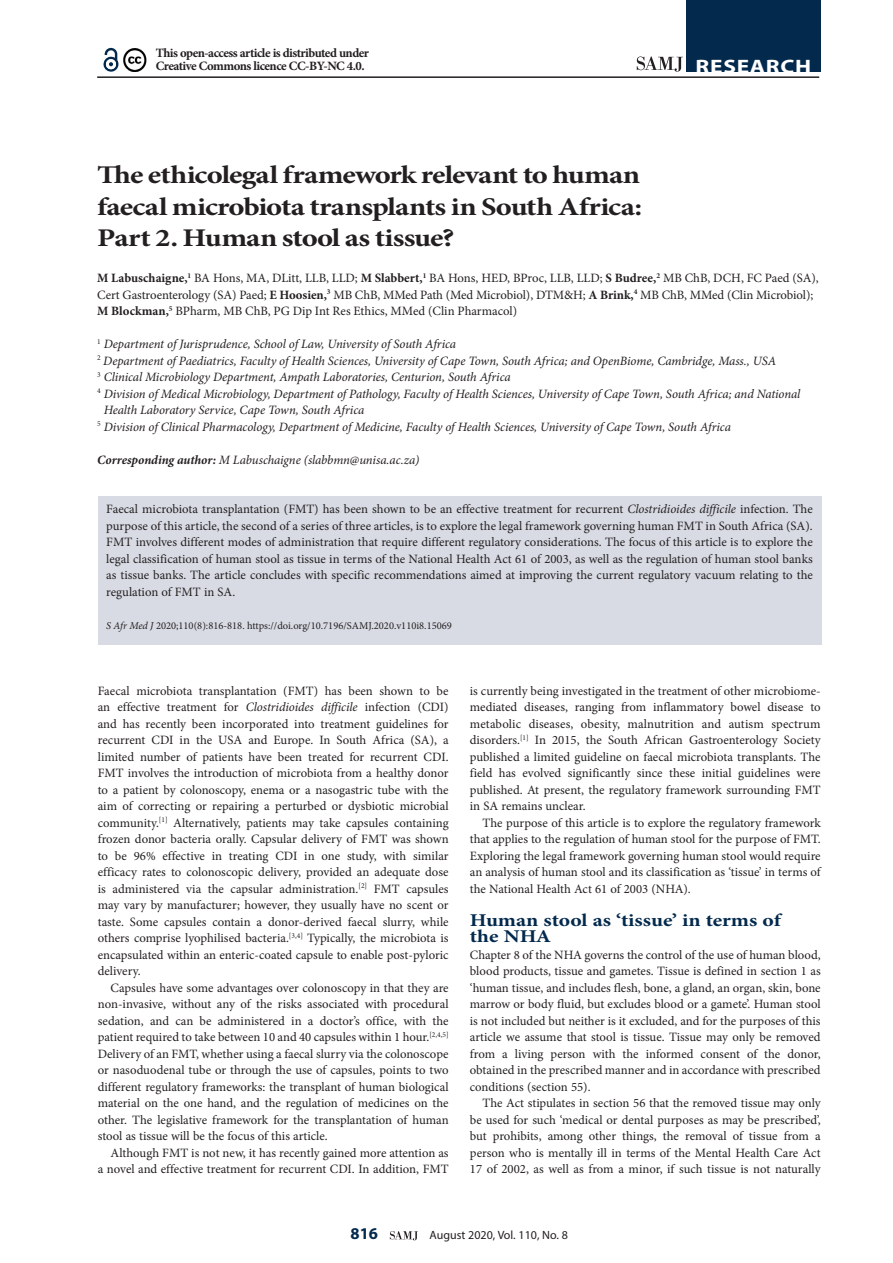
<style>
.page{position:relative;width:893px;height:1263px;background:#fff}
.page>*{position:absolute;margin:0;border:0;box-sizing:border-box;transform-origin:0 0}
.A_HEAD{font:700 25.5px/31.5px "Minion Pro";letter-spacing:-.025em;color:#231f20;text-align:justify;scale:1.2 1}
.t1{font:700 19.5px "Myriad Pro";letter-spacing:.03em;color:#fff;scale:1.2 1}
.B_HEAD{font:700 18px/16.5px "Minion Pro";color:#03294d;scale:1.2 1}
.t2{font:700 16.5px "Myriad Pro";color:#03294d}
.BODY_TEXT_1ST_PARAGR{font:12.75px/16.5px "Minion Pro";color:#231f20;text-align:justify}
.BODY_TEXT_INDENT{font:12.75px/16.5px "Minion Pro";letter-spacing:-.005em;color:#231f20;text-align:justify}
.AUTHORS_DETAILS{font:italic 12.75px/16.5px "Minion Pro";letter-spacing:-.005em;color:#231f20}
.AUTHORS_NAME{font:12.75px/16.5px "Minion Pro";letter-spacing:-.005em;color:#231f20}
.BODY_TEXT_1ST_PARAGR-2{font:700 12.75px/13.5px "Minion Pro";letter-spacing:-.04em;color:#231f20}
.CORRESPONDING_AUTHOR{font:italic 12.75px "Minion Pro";letter-spacing:-.01em;color:#231f20}
.t3{font:12px "Myriad Pro";color:#231f20}
.CITELINE{font:10.5px "Minion Pro";color:#231f20}
.s1{font-weight:700}
.s2{font-style:italic}
</style>
<div class="page">
<svg style="left:390px;top:1231px;width:28px;height:9px"></svg>
<hr style="left:97px;top:76px;width:722px;height:2px;background:#231f20">
<div style="left:686px;top:0;width:135px;height:72px;background:#03294d"></div>
<svg style="left:637px;top:57px;width:46px;height:15px"></svg>
<svg style="left:103px;top:47px;width:16px;height:25px"></svg>
<img style="left:123px;top:48px;width:24px;height:23px">
<div style="left:98px;top:497px;width:723px;height:148px;background:#d8dbe4"></div>
<p class="BODY_TEXT_1ST_PARAGR-2" style="left:156px;top:46px;width:215px">This open-access article is distributed under<br>Creative Commons licence CC-BY-NC 4.0.</p>
<h2 class="t1" style="left:696px;top:54px;width:98px">RESEARCH</h2>
<h1 class="A_HEAD" style="left:97px;top:159px;width:456px">The ethicolegal framework relevant to human faecal microbiota transplants in South Africa:<br>Part 2. Human stool as tissue?</h1>
<p class="AUTHORS_NAME" style="left:97px;top:270px;width:723px"><span class="s1">M Labuschaigne,</span><sup>1</sup> BA Hons, MA, DLitt, LLB, LLD; <span class="s1">M Slabbert,</span><sup>1</sup> BA Hons, HED, BProc, LLB, LLD; <span class="s1">S Budree,</span><sup>2</sup> MB ChB, DCH, FC Paed (SA),<br>Cert Gastroenterology (SA) Paed; <span class="s1">E Hoosien,</span><sup>3</sup> MB ChB, MMed Path (Med Microbiol), DTM&amp;H; <span class="s1">A Brink,</span><sup>4</sup> MB ChB, MMed (Clin Microbiol);<br><span class="s1">M Blockman,</span><sup>5</sup> BPharm, MB ChB, PG Dip Int Res Ethics, MMed (Clin Pharmacol)</p>
<p class="AUTHORS_DETAILS" style="left:97px;top:336px;width:360px"><sup>1</sup> Department of Jurisprudence, School of Law, University of South Africa</p>
<p class="AUTHORS_DETAILS" style="left:97px;top:352px;width:680px"><sup>2</sup> Department of Paediatrics, Faculty of Health Sciences, University of Cape Town, South Africa; and OpenBiome, Cambridge, Mass., USA</p>
<p class="AUTHORS_DETAILS" style="left:97px;top:369px;width:415px"><sup>3</sup> Clinical Microbiology Department, Ampath Laboratories, Centurion, South Africa</p>
<p class="AUTHORS_DETAILS" style="left:104px;top:385px;width:698px;text-indent:-6px"><sup>4</sup> Division of Medical Microbiology, Department of Pathology, Faculty of Health Sciences, University of Cape Town, South Africa; and National<br>Health Laboratory Service, Cape Town, South Africa</p>
<p class="AUTHORS_DETAILS" style="left:97px;top:418px;width:635px"><sup>5</sup> Division of Clinical Pharmacology, Department of Medicine, Faculty of Health Sciences, University of Cape Town, South Africa</p>
<p class="CORRESPONDING_AUTHOR" style="left:97px;top:451px;width:324px"><span class="s1">Corresponding author:</span> M Labuschaigne (slabbmn@unisa.ac.za)</p>
<p class="BODY_TEXT_1ST_PARAGR" style="left:106px;top:501px;width:708px">Faecal microbiota transplantation (FMT) has been shown to be an effective treatment for recurrent <span class="s2">Clostridioides difficile</span> infection. The purpose of this article, the second of a series of three articles, is to explore the legal framework governing human FMT in South Africa (SA).<br>FMT involves different modes of administration that require different regulatory considerations. The focus of this article is to explore the legal classification of human stool as tissue in terms of the National Health Act 61 of 2003, as well as the regulation of human stool banks as tissue banks. The article concludes with specific recommendations aimed at improving the current regulatory vacuum relating to the regulation of FMT in SA.</p>
<p class="CITELINE" style="left:106px;top:618px;width:347px"><span class="s2">S Afr Med J</span> 2020;110(8):816-818. https://doi.org/10.7196/SAMJ.2020.v110i8.15069</p>
<p class="BODY_TEXT_1ST_PARAGR" style="left:98px;top:682px;width:352px">Faecal microbiota transplantation (FMT) has been shown to be an effective treatment for <span class="s2">Clostridioides difficile</span> infection (CDI) and has recently been incorporated into treatment guidelines for recurrent CDI in the USA and Europe. In South Africa (SA), a limited number of patients have been treated for recurrent CDI.<br>FMT involves the introduction of microbiota from a healthy donor to a patient by colonoscopy, enema or a nasogastric tube with the aim of correcting or repairing a perturbed or dysbiotic microbial community.<sup>[1]</sup> Alternatively, patients may take capsules containing frozen donor bacteria orally. Capsular delivery of FMT was shown to be 96% effective in treating CDI in one study, with similar efficacy rates to colonoscopic delivery, provided an adequate dose is administered via the capsular administration.<sup>[2]</sup> FMT capsules may vary by manufacturer; however, they usually have no scent or taste. Some capsules contain a donor-derived faecal slurry, while others comprise lyophilised bacteria.<sup>[3,4]</sup> Typically, the microbiota is encapsulated within an enteric-coated capsule to enable post-pyloric delivery.</p>
<p class="BODY_TEXT_INDENT" style="left:98px;top:979px;width:352px;text-indent:13px">Capsules have some advantages over colonoscopy in that they are non-invasive, without any of the risks associated with procedural sedation, and can be administered in a doctor’s office, with the patient required to take between 10 and 40 capsules within 1 hour.<sup>[2,4,5] </sup>Delivery of an FMT, whether using a faecal slurry via the colonoscope or nasoduodenal tube or through the use of capsules, points to two different regulatory frameworks: the transplant of human biological material on the one hand, and the regulation of medicines on the other. The legislative framework for the transplantation of human stool as tissue will be the focus of this article.</p>
<p class="BODY_TEXT_INDENT" style="left:98px;top:1144px;width:352px;text-align:right">Although FMT is not new, it has recently gained more attention as<br>a novel and effective treatment for recurrent CDI. In addition, FMT</p>
<p class="BODY_TEXT_INDENT" style="left:470px;top:682px;width:352px">is currently being investigated in the treatment of other microbiome&shy;mediated diseases, ranging from inflammatory bowel disease to metabolic diseases, obesity, malnutrition and autism spectrum disorders.<sup>[1]</sup> In 2015, the South African Gastroenterology Society published a limited guideline on faecal microbiota transplants. The field has evolved significantly since these initial guidelines were published. At present, the regulatory framework surrounding FMT in SA remains unclear.</p>
<p class="BODY_TEXT_INDENT" style="left:470px;top:814px;width:352px;text-indent:13px">The purpose of this article is to explore the regulatory framework that applies to the regulation of human stool for the purpose of FMT.<br>Exploring the legal framework governing human stool would require an analysis of human stool and its classification as ‘tissue’ in terms of the National Health Act 61 of 2003 (NHA).</p>
<h2 class="B_HEAD" style="left:470px;top:911px;width:261px">Human stool as ‘tissue’ in terms of the NHA</h2>
<p class="BODY_TEXT_1ST_PARAGR" style="left:470px;top:946px;width:352px">Chapter 8 of the NHA governs the control of the use of human blood, blood products, tissue and gametes. Tissue is defined in section 1 as ‘human tissue, and includes flesh, bone, a gland, an organ, skin, bone marrow or body fluid, but excludes blood or a gamete’. Human stool is not included but neither is it excluded, and for the purposes of this article we assume that stool is tissue. Tissue may only be removed from a living person with the informed consent of the donor, obtained in the prescribed manner and in accordance with prescribed conditions (section 55).</p>
<p class="BODY_TEXT_INDENT" style="left:470px;top:1095px;width:352px;text-indent:13px">The Act stipulates in section 56 that the removed tissue may only be used for such ‘medical or dental purposes as may be prescribed’, but prohibits, among other things, the removal of tissue from a person who is mentally ill in terms of the Mental Health Care Act 17 of 2002, as well as from a minor, if such tissue is not naturally</p>
<p class="t2" style="left:351px;top:1223px;width:29px">816</p>
<p class="t3" style="left:430px;top:1228px;width:140px">August 2020, Vol. 110, No. 8</p>
</div>
